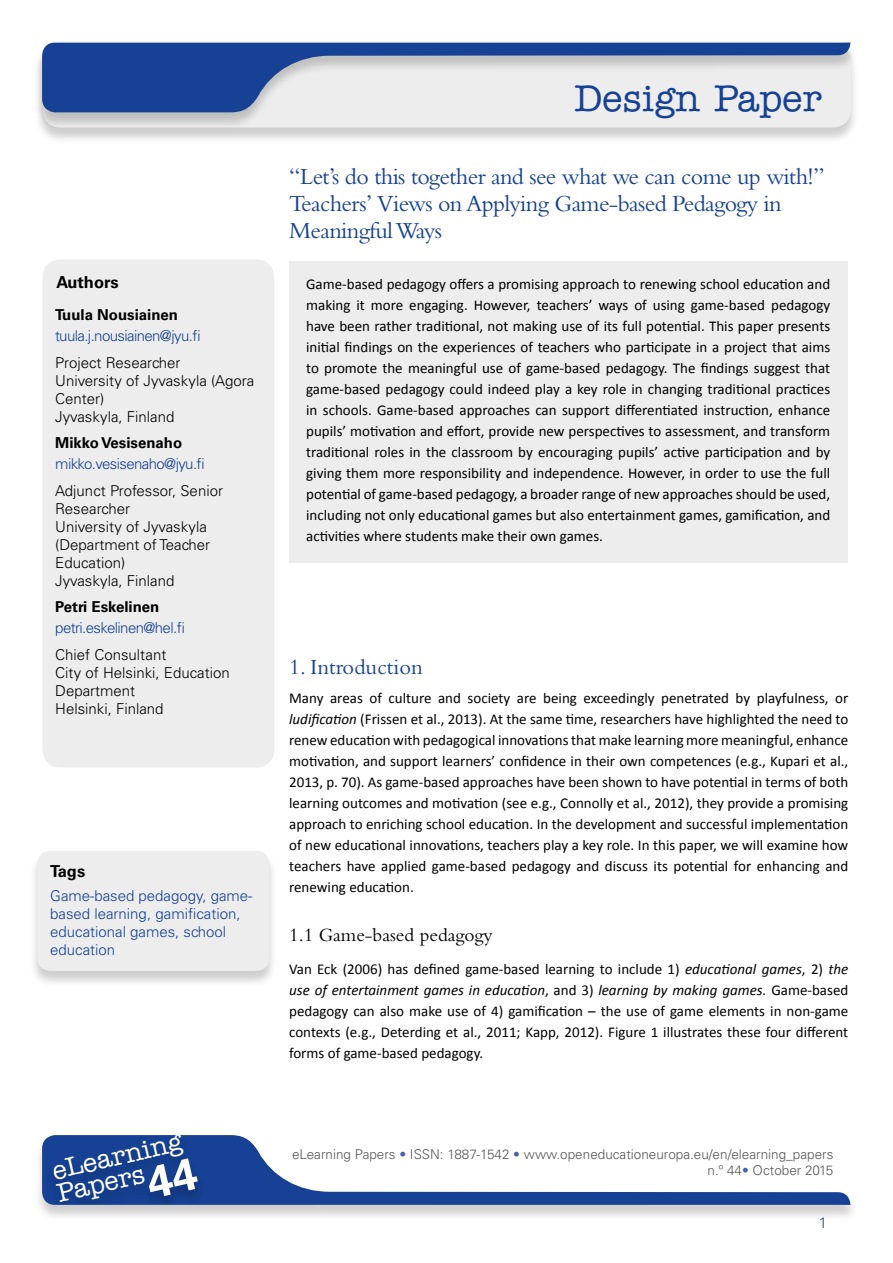
<style>
.page{position:relative;width:893px;height:1263px;background:#fff}
.page>*{position:absolute;margin:0;border:0;box-sizing:border-box;transform-origin:0 0}
.t1{font:500 37.5px "American Typewriter Std";color:#164194}
.t2{font:500 26.25px/23.1px "American Typewriter Std";color:#fff}
.t3{font:24px/27px "Bembo Std";letter-spacing:-.025em;color:#164194}
.t4{font:22.5px "Bembo Std";color:#164194}
.t5{font:19.5px "Bembo Std";color:#000}
.t6{font:700 16.5px "Univers LT Std";color:#000}
.t7{font:15px/21px "Calibri";color:#000;text-align:justify}
.t8{font:300 15px/18px "Univers LT Std";color:#000}
.t9{font:300 15px/18px "Univers LT Std";color:#164194}
.t10{font:300 15px "Univers LT Std";letter-spacing:-.04em;color:#164194}
.t11{font:700 15px "Univers LT Std";color:#000}
.t12{font:300 13.5px/16.2px "Univers LT Std";color:#575756;text-align:right}
.s1{font-family:"Univers LT Std";font-weight:700;font-size:45px}
.s2{font-style:italic}
.s3{color:#495fa9}
</style>
<div class="page">
<div style="left:34px;top:42px;width:826px;height:102px;background:#000;opacity:.2"></div>
<div style="left:33px;top:1135px;width:825px;height:87px;background:#000;opacity:.2"></div>
<svg style="left:42px;top:1135px;width:808px;height:70px"></svg>
<div style="left:46px;top:1135px;width:159px;height:70px;background:#153e8f"></div>
<div style="left:33px;top:42px;width:825px;height:87px;background:#000;opacity:.2"></div>
<svg style="left:42px;top:43px;width:808px;height:69px;background:#90a1c4"></svg>
<div style="left:29px;top:851px;width:249px;height:137px;background:#000;opacity:.2"></div>
<div style="left:37px;top:851px;width:232px;height:120px;background:#ededed;border-radius:13px"></div>
<div style="left:43px;top:259px;width:231px;height:508px;background:#ededed;border-radius:18px"></div>
<div style="left:289px;top:261px;width:558px;height:302px;background:#ededed"></div>
<p class="t6" style="left:56px;top:273px;width:64px">Authors</p>
<p class="t11" style="left:55px;top:306px;width:124px">Tuula Nousiainen</p>
<p class="t10" style="left:55px;top:327px;width:147px">tuula.j.nousiainen@jyu.fi</p>
<p class="t8" style="left:55px;top:353px;width:200px">Project Researcher<br>University of Jyvaskyla (Agora<br>Center)<br>Jyvaskyla, Finland</p>
<p class="t11" style="left:55px;top:434px;width:129px">Mikko Vesisenaho</p>
<p class="t10" style="left:55px;top:455px;width:151px">mikko.vesisenaho@jyu.fi</p>
<p class="t8" style="left:55px;top:481px;width:169px">Adjunct Professor, Senior<br>Researcher<br>University of Jyvaskyla (Department of Teacher<br>Education)<br>Jyvaskyla, Finland</p>
<p class="t11" style="left:55px;top:598px;width:106px">Petri Eskelinen</p>
<p class="t10" style="left:55px;top:619px;width:131px">petri.eskelinen@hel.fi</p>
<p class="t8" style="left:55px;top:645px;width:176px">Chief Consultant<br>City of Helsinki, Education<br>Department<br>Helsinki, Finland</p>
<p class="t6" style="left:50px;top:861px;width:37px">Tags</p>
<p class="t9" style="left:50px;top:887px;width:204px">Game-based pedagogy, game&shy;based learning, gamification, educational games, school education</p>
<h2 class="t2" style="left:50px;top:1160px;width:141px;rotate:-13deg">eLearning<br>Papers<span class="s1">44</span></h2>
<h1 class="t1" style="left:574px;top:77px;width:249px">Design Paper</h1>
<h3 class="t3" style="left:289px;top:163px;width:537px">“Let’s do this together and see what we can come up with!”<br>Teachers’ Views on Applying Game-based Pedagogy in<br>Meaningful Ways</h3>
<p class="t7" style="left:306px;top:274px;width:526px">Game-based pedagogy offers a promising approach to renewing school education and making it more engaging. However, teachers’ ways of using game-based pedagogy have been rather traditional, not making use of its full potential. This paper presents initial findings on the experiences of teachers who participate in a project that aims to promote the meaningful use of game-based pedagogy. The findings suggest that game-based pedagogy could indeed play a key role in changing traditional practices in schools. Game-based approaches can support differentiated instruction, enhance pupils’ motivation and effort, provide new perspectives to assessment, and transform traditional roles in the classroom by encouraging pupils’ active participation and by giving them more responsibility and independence. However, in order to use the full potential of game-based pedagogy, a broader range of new approaches should be used, including not only educational games but also entertainment games, gamification, and activities where students make their own games.</p>
<h3 class="t4" style="left:289px;top:654px;width:135px">1. Introduction</h3>
<p class="t7" style="left:289px;top:688px;width:561px">Many areas of culture and society are being exceedingly penetrated by playfulness, or <span class="s2">ludification</span> (Frissen et al., 2013). At the same time, researchers have highlighted the need to renew education with pedagogical innovations that make learning more meaningful, enhance motivation, and support learners’ confidence in their own competences (e.g., Kupari et al., 2013, p. 70). As game-based approaches have been shown to have potential in terms of both learning outcomes and motivation (see e.g., Connolly et al., 2012), they provide a promising approach to enriching school education. In the development and successful implementation of new educational innovations, teachers play a key role. In this paper, we will examine how teachers have applied game-based pedagogy and discuss its potential for enhancing and renewing education.</p>
<h3 class="t5" style="left:289px;top:923px;width:205px">1.1 Game-based pedagogy</h3>
<p class="t7" style="left:289px;top:959px;width:561px">Van Eck (2006) has defined game-based learning to include 1) <span class="s2">educational games</span>, 2) <span class="s2">the use of entertainment games in education</span>, and 3) <span class="s2">learning by making games.</span> Game-based pedagogy can also make use of 4) gamification – the use of game elements in non-game contexts (e.g., Deterding et al., 2011; Kapp, 2012). Figure 1 illustrates these four different forms of game-based pedagogy.</p>
<p class="t12" style="left:292px;top:1146px;width:543px">eLearning Papers <span class="s3">•</span> ISSN: 1887-1542 <span class="s3">•</span> www.openeducationeuropa.eu/en/elearning_papers n.º 44<span class="s3">•</span> October 2015</p>
<p class="t9" style="left:819px;top:1214px;width:10px">1</p>
</div>
